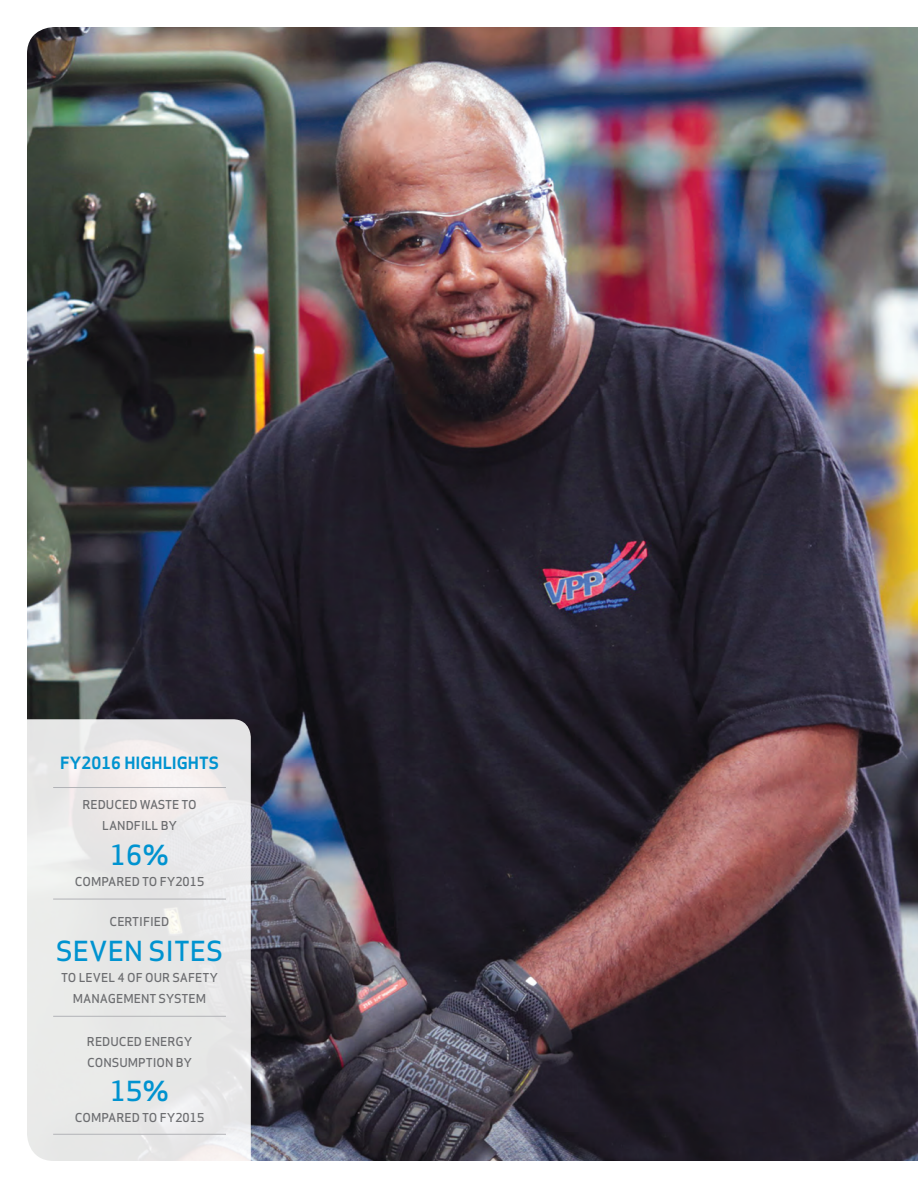
<style>
.page{position:relative;width:918px;height:1188px;background:#fff}
.page>*{position:absolute;margin:0;border:0;box-sizing:border-box;transform-origin:0 0}
.t1{font:500 27px "Apex Sans";color:#0093d0}
.t2{font:700 16.5px "Apex Sans";color:#0093d0}
.t3{font:500 12px/21px "Apex Sans";color:#6c6d70;text-align:center}
</style>
<div class="page">
<img style="left:27px;top:27px;width:891px;height:1134px">
<svg style="left:27px;top:719px;width:224px;height:442px;background:#e8e8e8"></svg>
<hr style="left:53px;top:899px;width:173px;height:1px;background:#b2b3b7">
<hr style="left:53px;top:787px;width:173px;height:1px;background:#b2b3b7">
<hr style="left:53px;top:1016px;width:173px;height:1px;background:#b2b3b7">
<hr style="left:53px;top:1134px;width:173px;height:1px;background:#b2b3b7">
<p class="t2" style="left:60px;top:752px;width:160px">FY2016 HIGHLIGHTS</p>
<p class="t3" style="left:82px;top:793px;width:116px">REDUCED WASTE TO<br>LANDFILL BY</p>
<p class="t1" style="left:110px;top:831px;width:60px">16%</p>
<p class="t3" style="left:75px;top:869px;width:131px">COMPARED TO FY2015</p>
<p class="t3" style="left:110px;top:910px;width:61px">CERTIFIED</p>
<p class="t1" style="left:56px;top:927px;width:169px">SEVEN SITES</p>
<p class="t3" style="left:61px;top:965px;width:158px">TO LEVEL 4 OF OUR SAFETY<br>MANAGEMENT SYSTEM</p>
<p class="t3" style="left:87px;top:1029px;width:107px;text-align:left">REDUCED ENERGY<br>CONSUMPTION BY</p>
<p class="t1" style="left:110px;top:1068px;width:60px">15%</p>
<p class="t3" style="left:75px;top:1106px;width:131px">COMPARED TO FY2015</p>
</div>
